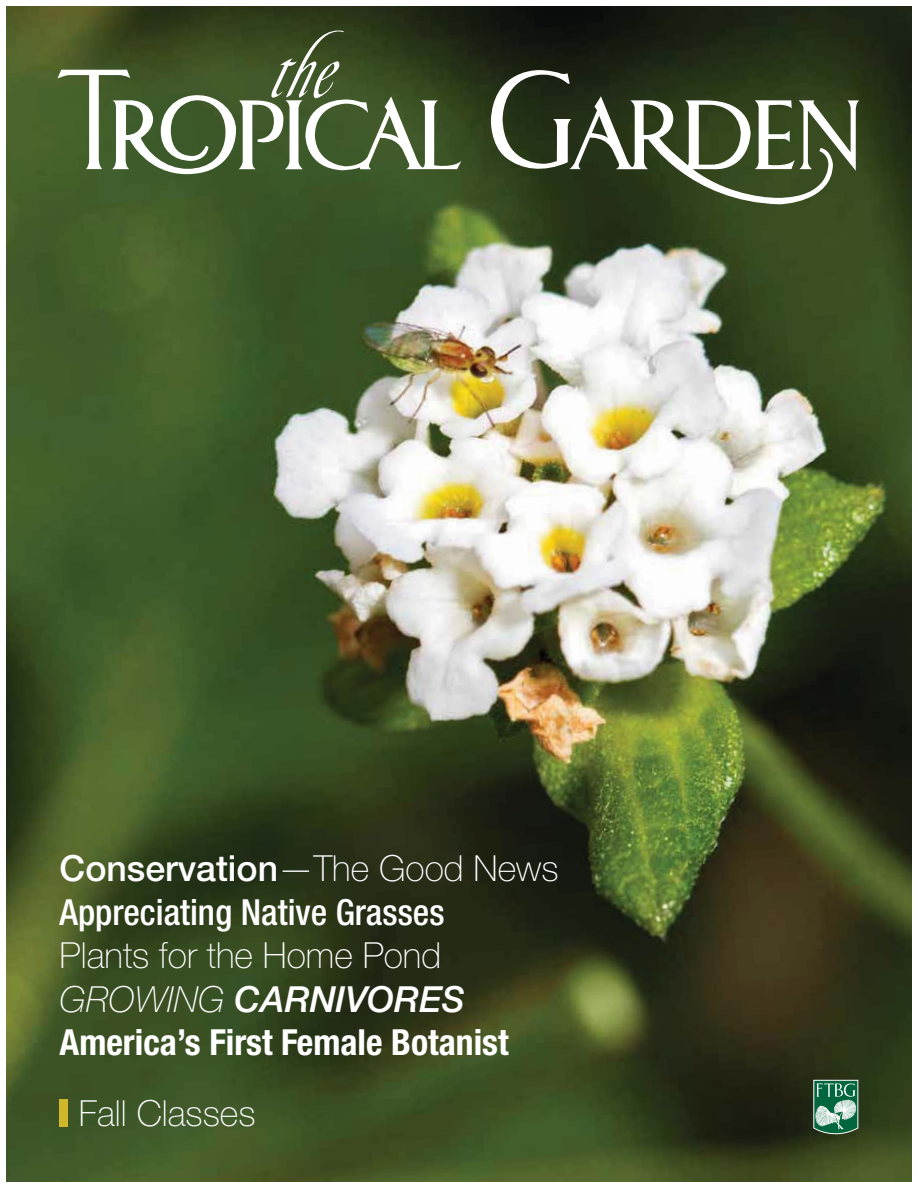
<style>
.page{position:relative;width:918px;height:1188px;background:#fff}
.page>*{position:absolute;margin:0;border:0;box-sizing:border-box;transform-origin:0 0}
.t1{font:700 condensed 36px/43.5px "Helvetica Neue LT Std";color:#fff}
.t2{font:500 condensed 36px/43.5px "Helvetica Neue LT Std";color:#fff}
.t3{font:100 36px "Helvetica Neue LT Std";color:#fff}
.s1{font-stretch:normal}
.s2{font-weight:100;font-stretch:normal}
.s3{font-weight:100;font-style:italic;font-stretch:normal}
.s4{font-weight:500;font-style:italic;font-stretch:normal}
</style>
<div class="page">
<img style="left:7px;top:7px;width:904px;height:1174px">
<svg style="left:490px;top:68px;width:369px;height:136px"></svg>
<svg style="left:57px;top:31px;width:404px;height:143px"></svg>
<svg style="left:814px;top:1062px;width:44px;height:4px"></svg>
<svg style="left:813px;top:1080px;width:46px;height:61px;background:#558d72"></svg>
<div style="left:60px;top:1099px;width:8px;height:27px;background:#cfb62b"></div>
<p class="t2" style="left:60px;top:847px;width:500px"><span class="s1">Conservation</span><span class="s2">—The Good News<br></span>Appreciating Native Grasses</p>
<p class="t1" style="left:60px;top:934px;width:450px"><span class="s2">Plants for the Home Pond<br></span><span class="s3">GROWING</span> <span class="s4">CARNIVORES<br></span>America’s First Female Botanist</p>
<p class="t3" style="left:79px;top:1100px;width:178px">Fall Classes</p>
</div>
